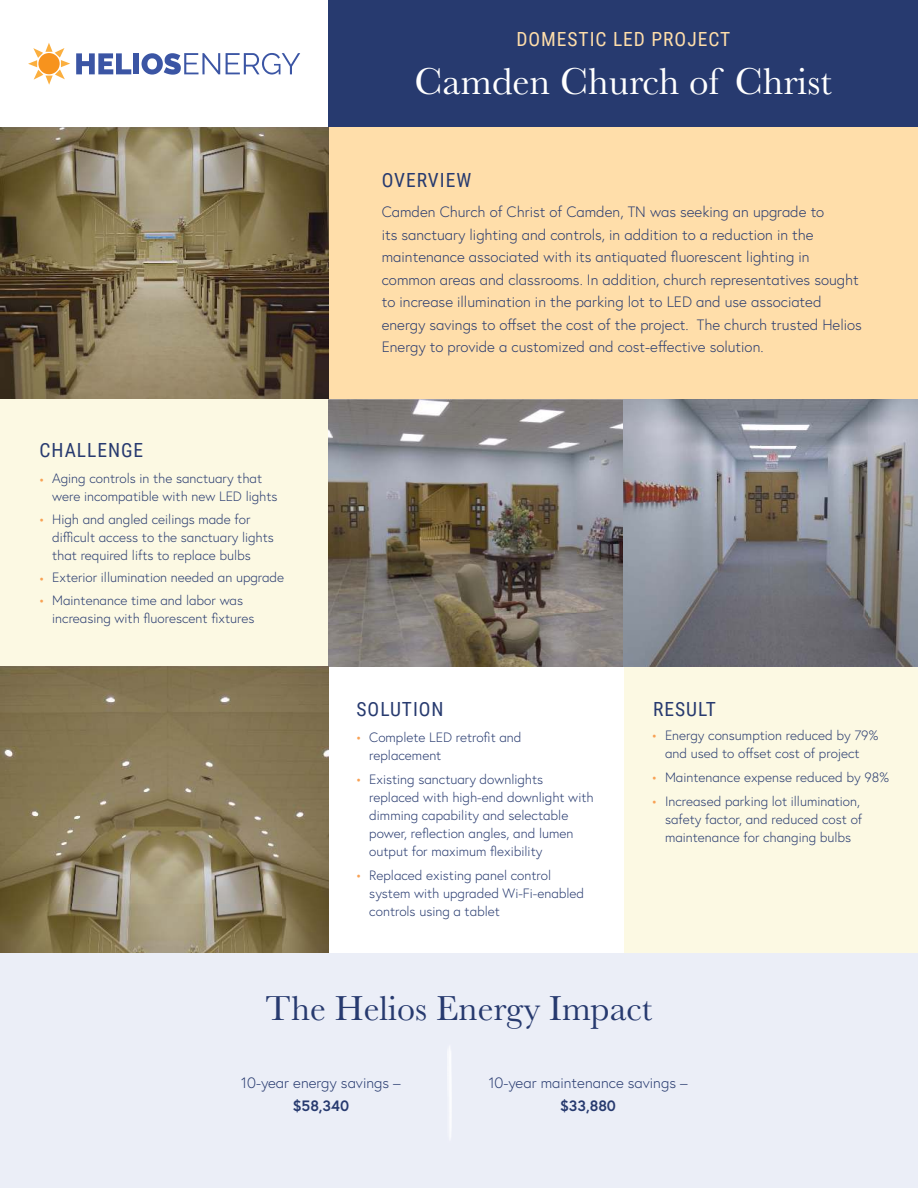
<style>
.page{position:relative;width:918px;height:1188px;background:#fff}
.page>*{position:absolute;margin:0;border:0;box-sizing:border-box;transform-origin:0 0}
.t1{font:39px "Baskerville";color:#fff}
.t2{font:36px "Baskerville";color:#273a6f}
.t3{font:19.5px "Roboto Condensed";letter-spacing:.05em;color:#273a6f}
.t4{font:19.5px "Roboto Condensed";letter-spacing:.05em;color:#ffdeaa}
.t5{font:300 15px/22.5px "Europa";color:#273a6f}
.t6{font:700 15px "Europa";color:#273a6f}
.t7{font:300 13.5px/18px "Europa";color:#273a6f}
.t8{font:13.5px/22.5px "Roboto Condensed";color:#f8a154}
</style>
<div class="page">
<div style="left:624px;top:666px;width:294px;height:287px;background:#fcf9e3"></div>
<div style="left:328px;top:0;width:590px;height:127px;background:#273a6f"></div>
<div style="left:328px;top:127px;width:590px;height:273px;background:#ffdeaa"></div>
<svg style="left:28px;top:43px;width:42px;height:42px"></svg>
<svg style="left:76px;top:53px;width:55px;height:21px"></svg>
<div style="left:133px;top:53px;width:6px;height:21px;background:#3b55a4"></div>
<svg style="left:142px;top:53px;width:78px;height:22px"></svg>
<svg style="left:226px;top:53px;width:74px;height:22px"></svg>
<img style="left:0;top:127px;width:328px;height:273px">
<img style="left:328px;top:127px;width:1px;height:273px">
<div style="left:0;top:400px;width:328px;height:266px;background:#fcf9e3"></div>
<div style="left:0;top:953px;width:918px;height:235px;background:#ebeef7"></div>
<img style="left:328px;top:400px;width:590px;height:266px">
<img style="left:0;top:666px;width:328px;height:287px">
<img style="left:448px;top:1046px;width:4px;height:92px">
<h3 class="t4" style="left:516px;top:28px;width:215px">DOMESTIC LED PROJECT</h3>
<h1 class="t1" style="left:415px;top:68px;width:419px">Camden Church of Christ</h1>
<h3 class="t3" style="left:39px;top:439px;width:105px">CHALLENGE</h3>
<p class="t8" style="left:39px;top:469px;width:6px">ï</p>
<p class="t8" style="left:39px;top:510px;width:6px">ï</p>
<p class="t8" style="left:39px;top:568px;width:6px">ï ï</p>
<p class="t7" style="left:52px;top:471px;width:227px">Aging controls in the sanctuary that were incompatible with new LED lights</p>
<p class="t7" style="left:52px;top:511px;width:223px">High and angled ceilings made for difficult access to the sanctuary lights that required lifts to replace bulbs</p>
<p class="t7" style="left:52px;top:568px;width:234px;line-height:22.5px">Exterior illumination needed an upgrade<br>Maintenance time and labor was</p>
<p class="t7" style="left:52px;top:610px;width:204px">increasing with fluorescent fixtures</p>
<h3 class="t3" style="left:382px;top:169px;width:91px">OVERVIEW</h3>
<p class="t5" style="left:382px;top:202px;width:482px">Camden Church of Christ of Camden, TN was seeking an upgrade to<br>its sanctuary lighting and controls, in addition to a reduction in the maintenance associated with its antiquated fluorescent lighting in common areas and classrooms. In addition, church representatives sought to increase illumination in the parking lot to LED and use associated energy savings to offset the cost of the project. The church trusted Helios Energy to provide a customized and cost-effective solution.</p>
<h3 class="t3" style="left:357px;top:698px;width:89px">SOLUTION</h3>
<h3 class="t3" style="left:653px;top:698px;width:64px">RESULT</h3>
<p class="t8" style="left:357px;top:728px;width:6px">ï</p>
<p class="t8" style="left:357px;top:770px;width:6px">ï</p>
<p class="t8" style="left:357px;top:866px;width:6px">ï</p>
<p class="t7" style="left:369px;top:730px;width:154px">Complete LED retrofit and replacement</p>
<p class="t7" style="left:369px;top:772px;width:226px">Existing sanctuary downlights replaced with high-end downlight with dimming capability and selectable power, reflection angles, and lumen output for maximum flexibility</p>
<p class="t7" style="left:369px;top:868px;width:216px">Replaced existing panel control system with upgraded Wi-Fi-enabled controls using a tablet</p>
<p class="t8" style="left:652px;top:725px;width:6px">ï</p>
<p class="t8" style="left:652px;top:766px;width:6px;line-height:24px">ï ï</p>
<p class="t7" style="left:665px;top:727px;width:215px">Energy consumption reduced by 79% and used to offset cost of project</p>
<p class="t7" style="left:665px;top:766px;width:225px;line-height:24px">Maintenance expense reduced by 98%<br>Increased parking lot illumination,</p>
<p class="t7" style="left:665px;top:811px;width:199px">safety factor, and reduced cost of maintenance for changing bulbs</p>
<h2 class="t2" style="left:266px;top:996px;width:388px">The Helios Energy Impact</h2>
<p class="t5" style="left:241px;top:1073px;width:161px">10-year energy savings –</p>
<p class="t6" style="left:293px;top:1099px;width:58px">$58,340</p>
<p class="t5" style="left:489px;top:1073px;width:200px">10-year maintenance savings –</p>
<p class="t6" style="left:560px;top:1099px;width:57px">$33,880</p>
</div>
